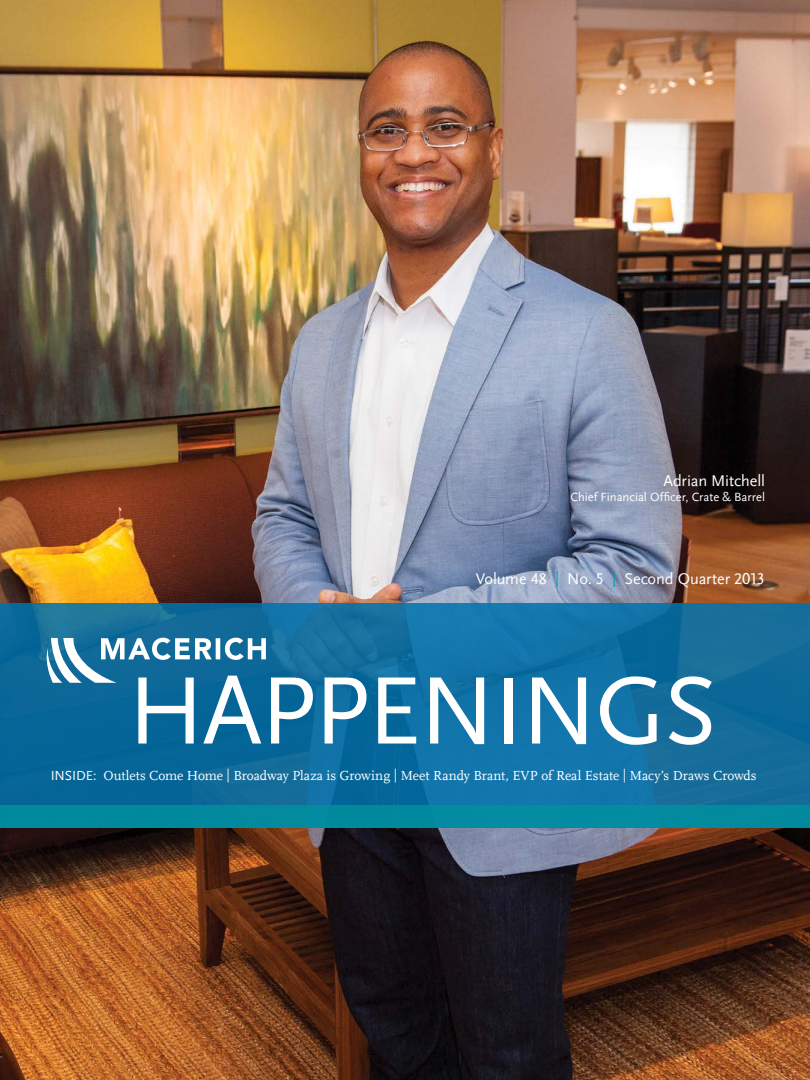
<style>
.page{position:relative;width:810px;height:1080px;background:#fff}
.page>*{position:absolute;margin:0;border:0;box-sizing:border-box;transform-origin:0 0}
.t1{font:100px "Scala Sans LF";letter-spacing:-.02em;color:#fff}
.t2{font:16.25px "Scala Sans LF";letter-spacing:-.01em;color:#fff}
.t3{font:13.75px "Scala LF";letter-spacing:-.005em;color:#fff}
.t4{font:12.5px "Scala Sans LF";color:#fff}
.s1{color:#00a1ae}
.s2{font-family:"Scala Sans LF"}
</style>
<div class="page">
<img style="left:0;top:0;width:810px;height:1080px">
<svg style="left:0;top:603px;width:810px;height:202px;background:#0e6d9e"></svg>
<div style="left:0;top:805px;width:810px;height:23px;background:#038a9d"></div>
<svg style="left:47px;top:638px;width:219px;height:45px"></svg>
<p class="t2" style="left:663px;top:472px;width:103px">Adrian Mitchell</p>
<p class="t4" style="left:570px;top:490px;width:196px">Chief Financial Officer, Crate &amp; Barrel</p>
<p class="t2" style="left:476px;top:570px;width:291px">Volume 48 <span class="s1">|</span> No. 5 <span class="s1">|</span> Second Quarter 2013</p>
<h1 class="t1" style="left:128px;top:657px;width:591px">HAPPENINGS</h1>
<p class="t3" style="left:51px;top:768px;width:707px"><span class="s2">INSIDE:</span> Outlets Come Home | Broadway Plaza is Growing | Meet Randy Brant, EVP of Real Estate | Macy’s Draws Crowds</p>
</div>
